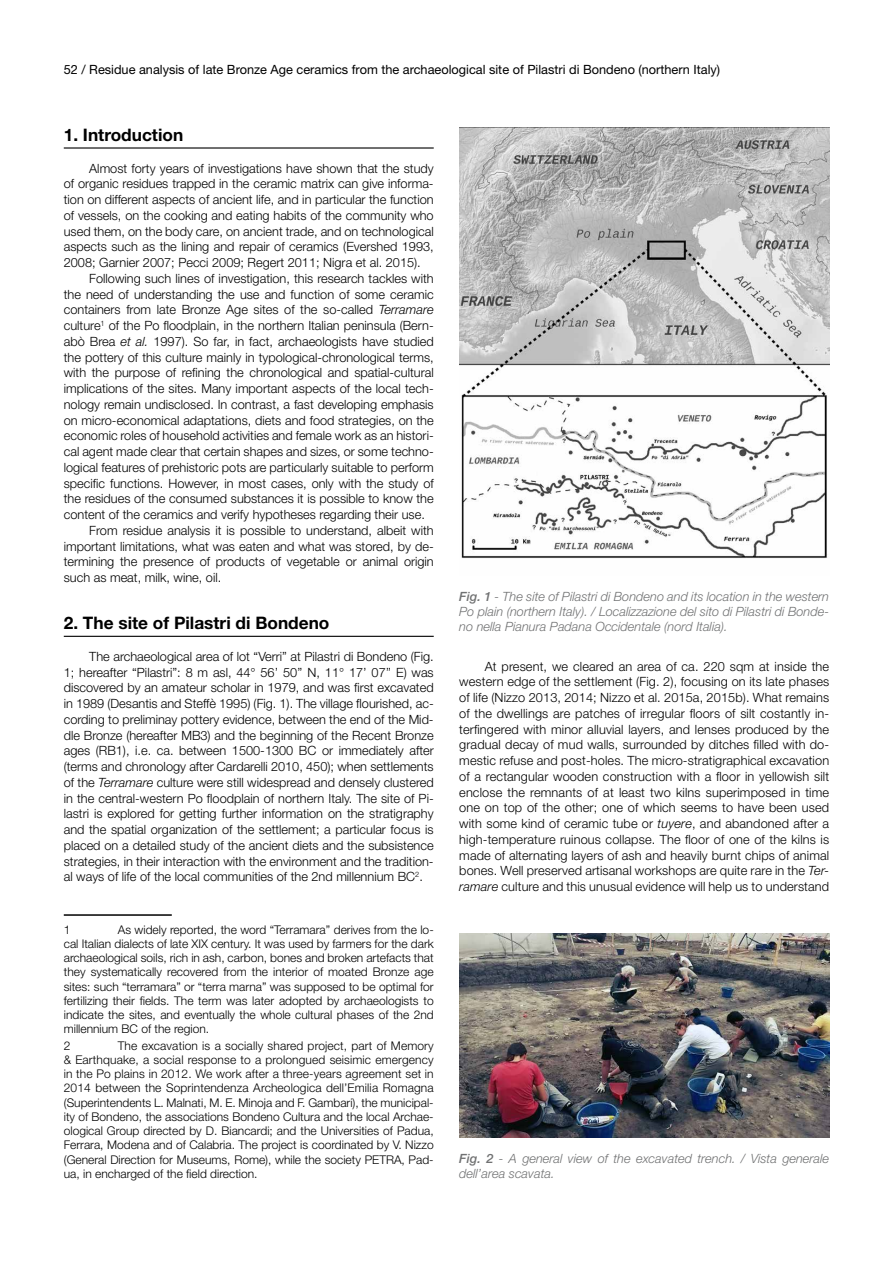
<style>
.page{position:relative;width:893px;height:1263px;background:#fff}
.page>*{position:absolute;margin:0;border:0;box-sizing:border-box;transform-origin:0 0}
.t1{font:700 17.25px "Helvetica Neue";color:#000}
.t2{font:300 12.75px/15.8px "Helvetica Neue";color:#000;text-align:justify}
.t3{font:italic 300 12.75px/15px "Helvetica Neue";color:#707172;text-align:justify}
.t4{font:12.75px "Helvetica Neue";color:#000}
.t5{font:300 12px/14.2px "Helvetica Neue";color:#000;text-align:justify}
.s1{font-style:italic}
.s2{font-weight:500}
</style>
<div class="page">
<hr style="left:64px;top:147px;width:370px;height:2px;background:#000">
<hr style="left:64px;top:636px;width:370px;height:1px;background:#000">
<hr style="left:64px;top:914px;width:108px;height:2px;background:#000">
<img style="left:459px;top:128px;width:370px;height:430px">
<img style="left:459px;top:933px;width:370px;height:204px">
<p class="t4" style="left:64px;top:62px;width:658px">52 / Residue analysis of late Bronze Age ceramics from the archaeological site of Pilastri di Bondeno (northern Italy)</p>
<h1 class="t1" style="left:64px;top:124px;width:121px">1. Introduction</h1>
<p class="t2" style="left:64px;top:160px;width:371px;text-indent:26px">Almost forty years of investigations have shown that the study of organic residues trapped in the ceramic matrix can give informa&shy;tion on different aspects of ancient life, and in particular the function of vessels, on the cooking and eating habits of the community who used them, on the body care, on ancient trade, and on technological aspects such as the lining and repair of ceramics (Evershed 1993, 2008; Garnier 2007; Pecci 2009; Regert 2011; Nigra et al. 2015).</p>
<p class="t2" style="left:89px;top:270px;width:346px">Following such lines of investigation, this research tackles with</p>
<p class="t2" style="left:64px;top:286px;width:371px">the need of understanding the use and function of some ceramic</p>
<p class="t2" style="left:64px;top:302px;width:371px">containers from late Bronze Age sites of the so-called <span class="s1">Terramare</span></p>
<p class="t2" style="left:64px;top:317px;width:371px">culture<sup>1</sup> of the Po floodplain, in the northern Italian peninsula (Bern-</p>
<p class="t2" style="left:64px;top:333px;width:371px">abò Brea <span class="s1">et al.</span> 1997). So far, in fact, archaeologists have studied</p>
<p class="t2" style="left:64px;top:349px;width:371px">the pottery of this culture mainly in typological-chronological terms,</p>
<p class="t2" style="left:64px;top:365px;width:371px">with the purpose of refining the chronological and spatial-cultural</p>
<p class="t2" style="left:64px;top:380px;width:371px">implications of the sites. Many important aspects of the local tech-</p>
<p class="t2" style="left:64px;top:396px;width:371px">nology remain undisclosed. In contrast, a fast developing emphasis</p>
<p class="t2" style="left:64px;top:412px;width:371px">on micro-economical adaptations, diets and food strategies, on the</p>
<p class="t2" style="left:64px;top:428px;width:371px">economic roles of household activities and female work as an histori-</p>
<p class="t2" style="left:64px;top:443px;width:371px">cal agent made clear that certain shapes and sizes, or some techno-</p>
<p class="t2" style="left:64px;top:459px;width:371px">logical features of prehistoric pots are particularly suitable to perform</p>
<p class="t2" style="left:64px;top:475px;width:371px">specific functions. However, in most cases, only with the study of</p>
<p class="t2" style="left:64px;top:491px;width:371px">the residues of the consumed substances it is possible to know the</p>
<p class="t2" style="left:64px;top:506px;width:363px">content of the ceramics and verify hypotheses regarding their use.</p>
<p class="t2" style="left:89px;top:522px;width:346px">From residue analysis it is possible to understand, albeit with</p>
<p class="t2" style="left:64px;top:538px;width:371px">important limitations, what was eaten and what was stored, by de-</p>
<p class="t2" style="left:64px;top:554px;width:371px">termining the presence of products of vegetable or animal origin</p>
<p class="t2" style="left:64px;top:569px;width:159px">such as meat, milk, wine, oil.</p>
<h1 class="t1" style="left:64px;top:612px;width:267px">2. The site of Pilastri di Bondeno</h1>
<p class="t2" style="left:64px;top:648px;width:371px;text-indent:26px">The archaeological area of lot “Verri” at Pilastri di Bondeno (Fig.<br>1; hereafter “Pilastri”: 8 m asl, 44° 56’ 50’’ N, 11° 17’ 07’’ E) was discovered by an amateur scholar in 1979, and was first excavated in 1989 (Desantis and Steffè 1995) (Fig. 1). The village flourished, ac&shy;cording to preliminay pottery evidence, between the end of the Mid&shy;dle Bronze (hereafter MB3) and the beginning of the Recent Bronze ages (RB1), i.e. ca. between 1500-1300 BC or immediately after (terms and chronology after Cardarelli 2010, 450); when settlements of the <span class="s1">Terramare</span> culture were still widespread and densely clustered in the central-western Po floodplain of northern Italy. The site of Pi&shy;lastri is explored for getting further information on the stratigraphy and the spatial organization of the settlement; a particular focus is placed on a detailed study of the ancient diets and the subsistence strategies, in their interaction with the environment and the tradition&shy;al ways of life of the local communities of the 2nd millennium BC<sup>2</sup>.</p>
<p class="t5" style="left:64px;top:922px;width:371px;text-indent:54px">As widely reported, the word “Terramara” derives from the lo&shy;cal Italian dialects of late XIX century. It was used by farmers for the dark archaeological soils, rich in ash, carbon, bones and broken artefacts that they systematically recovered from the interior of moated Bronze age sites: such “terramara” or “terra marna” was supposed to be optimal for fertilizing their fields. The term was later adopted by archaeologists to indicate the sites, and eventually the whole cultural phases of the 2nd millennium BC of the region.</p>
<p class="t5" style="left:64px;top:1038px;width:8px">2</p>
<p class="t5" style="left:64px;top:922px;width:8px">1</p>
<p class="t5" style="left:64px;top:1038px;width:371px;text-indent:54px">The excavation is a socially shared project, part of Memory &amp; Earthquake, a social response to a prolongued seisimic emergency in the Po plains in 2012. We work after a three-years agreement set in 2014 between the Soprintendenza Archeologica dell’Emilia Romagna (Superintendents L. Malnati, M. E. Minoja and F. Gambari), the municipal&shy;ity of Bondeno, the associations Bondeno Cultura and the local Archae&shy;ological Group directed by D. Biancardi; and the Universities of Padua, Ferrara, Modena and of Calabria. The project is coordinated by V. Nizzo (General Direction for Museums, Rome), while the society PETRA, Pad&shy;ua, in encharged of the field direction.</p>
<p class="t3" style="left:459px;top:588px;width:371px"><span class="s2">Fig. 1</span> - The site of Pilastri di Bondeno and its location in the western Po plain (northern Italy). / Localizzazione del sito di Pilastri di Bonde&shy;no nella Pianura Padana Occidentale (nord Italia).</p>
<p class="t2" style="left:459px;top:658px;width:371px;text-indent:26px">At present, we cleared an area of ca. 220 sqm at inside the western edge of the settlement (Fig. 2), focusing on its late phases of life (Nizzo 2013, 2014; Nizzo et al. 2015a, 2015b). What remains of the dwellings are patches of irregular floors of silt costantly in&shy;terfingered with minor alluvial layers, and lenses produced by the gradual decay of mud walls, surrounded by ditches filled with do&shy;mestic refuse and post-holes. The micro-stratigraphical excavation of a rectangular wooden construction with a floor in yellowish silt enclose the remnants of at least two kilns superimposed in time one on top of the other; one of which seems to have been used with some kind of ceramic tube or <span class="s1">tuyere</span>, and abandoned after a high-temperature ruinous collapse. The floor of one of the kilns is made of alternating layers of ash and heavily burnt chips of animal bones. Well preserved artisanal workshops are quite rare in the <span class="s1">Ter&shy;ramare</span> culture and this unusual evidence will help us to understand</p>
<p class="t3" style="left:459px;top:1150px;width:371px"><span class="s2">Fig. 2</span> - A general view of the excavated trench. / Vista generale dell’area scavata.</p>
</div>
